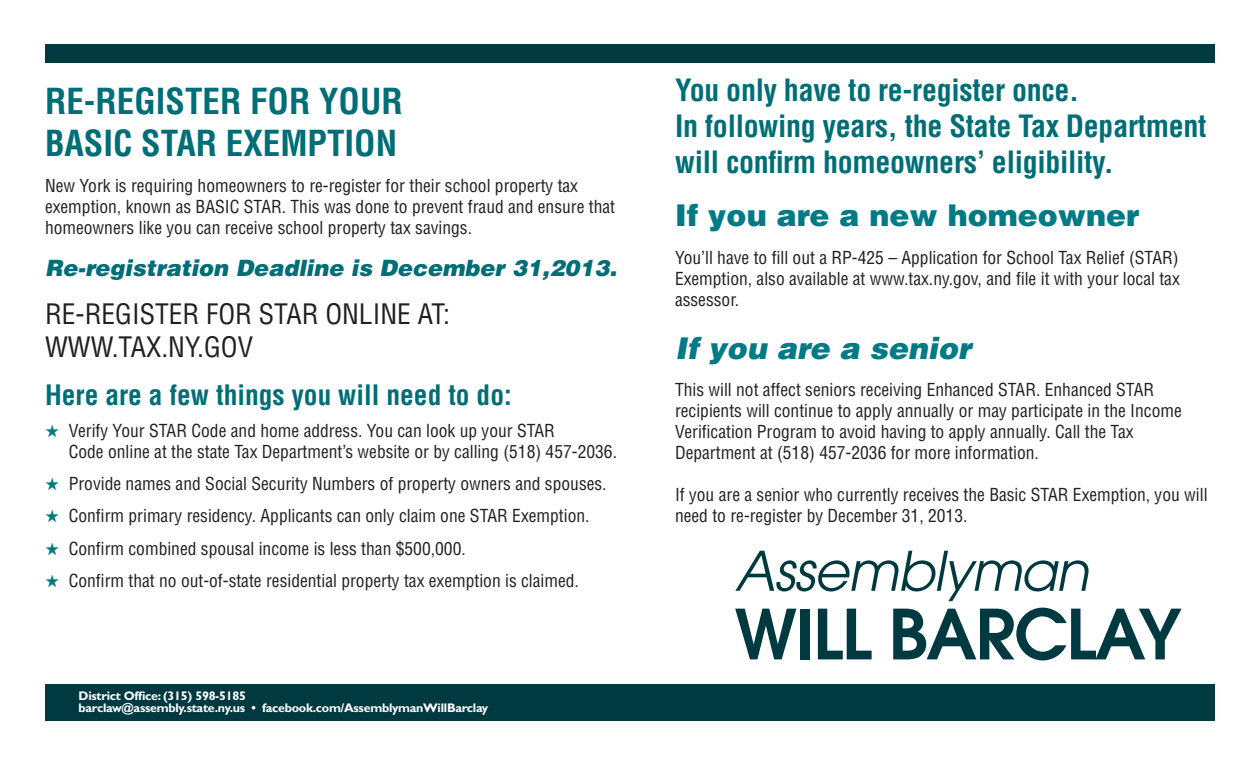
<style>
.page{position:relative;width:1260px;height:765px;background:#fff}
.page>*{position:absolute;margin:0;border:0;box-sizing:border-box;transform-origin:0 0}
.t1{font:600 68.62px "Avant Garde";letter-spacing:-.02em;color:#003a40}
.t2{font:italic 54.12px "Avant Garde";letter-spacing:-.02em;color:#003a40}
.t3{font:700 condensed 35px "Helvetica";color:#006e76}
.t4{font:700 condensed 30px/36px "Helvetica";letter-spacing:-.01em;color:#006e76}
.t5{font:900 30px "Helvetica";color:#007b85}
.t6{font:italic 900 30px "Helvetica";color:#007b85}
.t7{font:condensed 27.5px "Helvetica";color:#231f20}
.t8{font:700 condensed 27.5px "Helvetica";color:#006e76}
.t9{font:italic 900 22.5px "Helvetica";color:#006e76}
.t10{font:condensed 17.5px/21px "Helvetica";color:#231f20}
.t11{font:700 12.5px/12.5px "Gill Sans";letter-spacing:-.02em;color:#fff}
.s1{color:#007b85}
</style>
<div class="page">
<div style="left:45px;top:684px;width:1170px;height:36px;background:#003a40"></div>
<div style="left:45px;top:44px;width:1170px;height:19px;background:#003a40"></div>
<p class="t3" style="left:45px;top:79px;width:359px">RE-REGISTER FOR YOUR</p>
<p class="t3" style="left:45px;top:121px;width:354px">BASIC STAR EXEMPTION</p>
<p class="t10" style="left:45px;top:175px;width:572px">New York is requiring homeowners to re-register for their school property tax exemption, known as BASIC STAR. This was done to prevent fraud and ensure that homeowners like you can receive school property tax savings.</p>
<p class="t9" style="left:45px;top:253px;width:574px">Re-registration Deadline is December 31,2013.</p>
<p class="t7" style="left:45px;top:296px;width:407px">RE-REGISTER FOR STAR ONLINE AT:</p>
<p class="t7" style="left:45px;top:329px;width:210px">WWW.TAX.NY.GOV</p>
<p class="t8" style="left:45px;top:377px;width:468px">Here are a few things you will need to do:</p>
<p class="t10" style="left:69px;top:420px;width:550px;text-indent:-24px"><span class="s1">★</span> Verify Your STAR Code and home address. You can look up your STAR<br>Code online at the state Tax Department’s website or by calling (518) 457-2036.</p>
<p class="t10" style="left:45px;top:473px;width:563px"><span class="s1">★</span> Provide names and Social Security Numbers of property owners and spouses.</p>
<p class="t10" style="left:45px;top:505px;width:546px"><span class="s1">★</span> Confirm primary residency. Applicants can only claim one STAR Exemption.</p>
<p class="t10" style="left:45px;top:538px;width:422px"><span class="s1">★</span> Confirm combined spousal income is less than $500,000.</p>
<p class="t10" style="left:45px;top:570px;width:536px"><span class="s1">★</span> Confirm that no out-of-state residential property tax exemption is claimed.</p>
<p class="t11" style="left:79px;top:689px;width:411px">District Office: (315) 598-5185<br>barclaw@assembly.state.ny.us • facebook.com/AssemblymanWillBarclay</p>
<p class="t4" style="left:675px;top:72px;width:406px">You only have to re-register once.</p>
<p class="t4" style="left:675px;top:108px;width:533px">In following years, the State Tax Department will confirm homeowners’ eligibility.</p>
<p class="t5" style="left:675px;top:195px;width:466px">If you are a new homeowner</p>
<p class="t10" style="left:675px;top:247px;width:506px;text-align:justify">You’ll have to fill out a RP-425 – Application for School Tax Relief (STAR)<br>Exemption, also available at www.tax.ny.gov, and file it with your local tax assessor.</p>
<p class="t6" style="left:675px;top:328px;width:298px">If you are a senior</p>
<p class="t10" style="left:675px;top:380px;width:508px">This will not affect seniors receiving Enhanced STAR. Enhanced STAR recipients will continue to apply annually or may participate in the Income Verification Program to avoid having to apply annually. Call the Tax Department at (518) 457-2036 for more information.</p>
<p class="t10" style="left:675px;top:485px;width:534px">If you are a senior who currently receives the Basic STAR Exemption, you will need to re-register by December 31, 2013.</p>
<p class="t2" style="left:735px;top:539px;width:355px">Assemblyman</p>
<p class="t1" style="left:735px;top:589px;width:448px">WILL BARCLAY</p>
</div>
